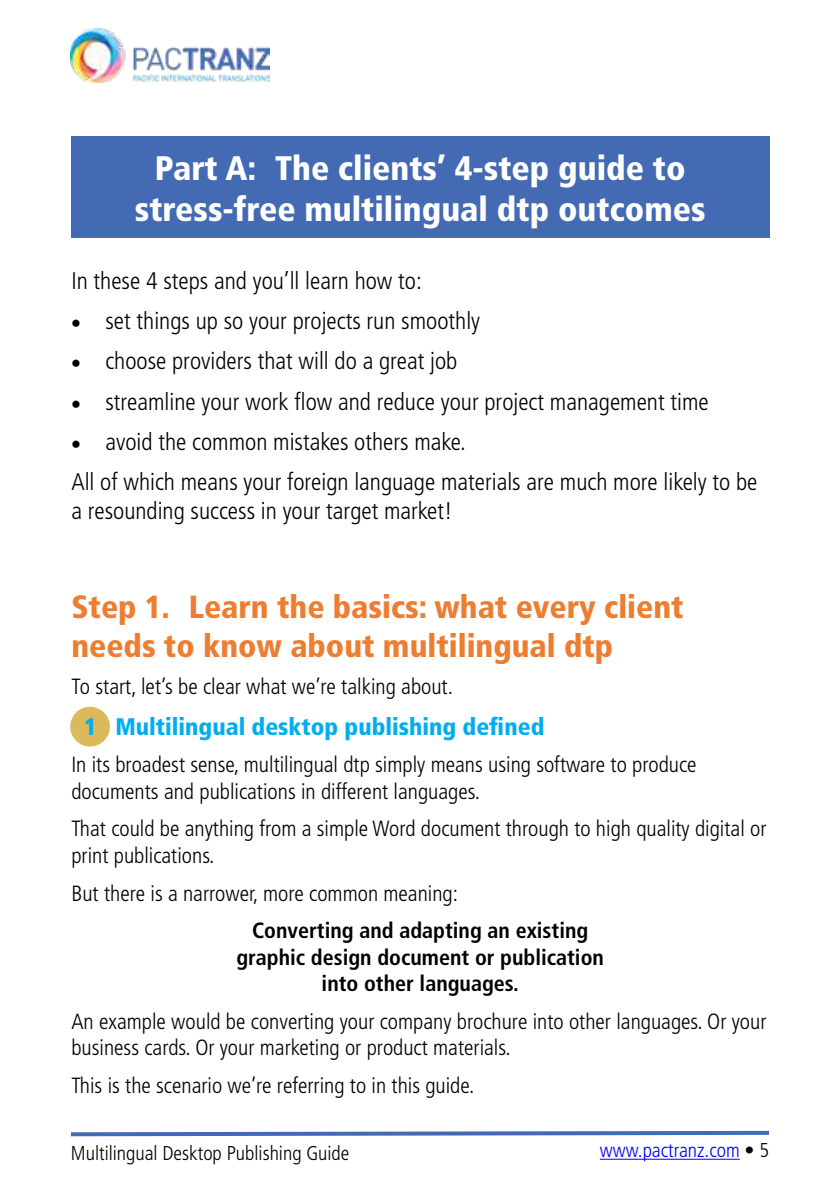
<style>
.page{position:relative;width:840px;height:1191px;background:#fff}
.page>*{position:absolute;margin:0;border:0;box-sizing:border-box;transform-origin:0 0}
.t1{font:900 condensed 34px/40.8px "Frutiger";color:#fff;text-align:center}
.t2{font:900 condensed 32px/38.4px "Frutiger";color:#ed7d31}
.t3{font:300 condensed 24px/40.2px "Frutiger";color:#000}
.t4{font:900 condensed 24px "Frutiger";color:#00aeef}
.t5{font:300 condensed 22px/26.4px "Frutiger";color:#000}
.t6{font:700 condensed 22px/26.4px "Frutiger";color:#000;text-align:center}
.t7{font:300 condensed 20px "Frutiger";color:#000}
.t8{font:300 condensed 20px "Frutiger";color:#00f}
.s1{color:#000}
</style>
<div class="page">
<hr style="left:599px;top:1158px;width:140px;height:1px;background:#00f">
<img style="left:71px;top:28px;width:198px;height:54px">
<svg style="left:70px;top:1130px;width:699px;height:7px"></svg>
<div style="left:71px;top:708px;width:38px;height:37px;background:#dcb95b;border-radius:50%"></div>
<div style="left:70px;top:707px;width:40px;height:39px;border:2px solid #dcb95b;border-radius:50%"></div>
<div style="left:71px;top:137px;width:698px;height:101px;background:#436ab3"></div>
<h1 class="t1" style="left:135px;top:151px;width:572px">Part A: The clients’ 4-step guide to stress-free multilingual dtp outcomes</h1>
<p class="t3" style="left:71px;top:262px;width:352px">In these 4 steps and you’ll learn how to:</p>
<p class="t3" style="left:71px;top:303px;width:410px">• set things up so your projects run smoothly</p>
<p class="t3" style="left:71px;top:343px;width:387px">• choose providers that will do a great job</p>
<p class="t3" style="left:71px;top:383px;width:638px">• streamline your work flow and reduce your project management time</p>
<p class="t3" style="left:71px;top:423px;width:687px">• avoid the common mistakes others make.<br>All of which means your foreign language materials are much more likely to be</p>
<p class="t3" style="left:71px;top:492px;width:382px">a resounding success in your target market!</p>
<h2 class="t2" style="left:71px;top:590px;width:613px">Step 1. Learn the basics: what every client needs to know about multilingual dtp</h2>
<p class="t5" style="left:71px;top:675px;width:383px">To start, let’s be clear what we’re talking about.</p>
<p class="t4" style="left:84px;top:716px;width:461px">1 Multilingual desktop publishing defined</p>
<p class="t5" style="left:71px;top:753px;width:626px">In its broadest sense, multilingual dtp simply means using software to produce documents and publications in different languages.</p>
<p class="t5" style="left:71px;top:817px;width:696px">That could be anything from a simple Word document through to high quality digital or print publications.</p>
<p class="t5" style="left:71px;top:881px;width:388px">But there is a narrower, more common meaning:</p>
<p class="t6" style="left:236px;top:919px;width:369px">Converting and adapting an existing graphic design document or publication into other languages.</p>
<p class="t5" style="left:71px;top:1009px;width:696px">An example would be converting your company brochure into other languages. Or your business cards. Or your marketing or product materials.</p>
<p class="t5" style="left:71px;top:1073px;width:404px">This is the scenario we’re referring to in this guide.</p>
<p class="t7" style="left:71px;top:1144px;width:280px">Multilingual Desktop Publishing Guide</p>
<p class="t8" style="left:599px;top:1142px;width:171px">www.pactranz.com <span class="s1">• 5</span></p>
</div>
